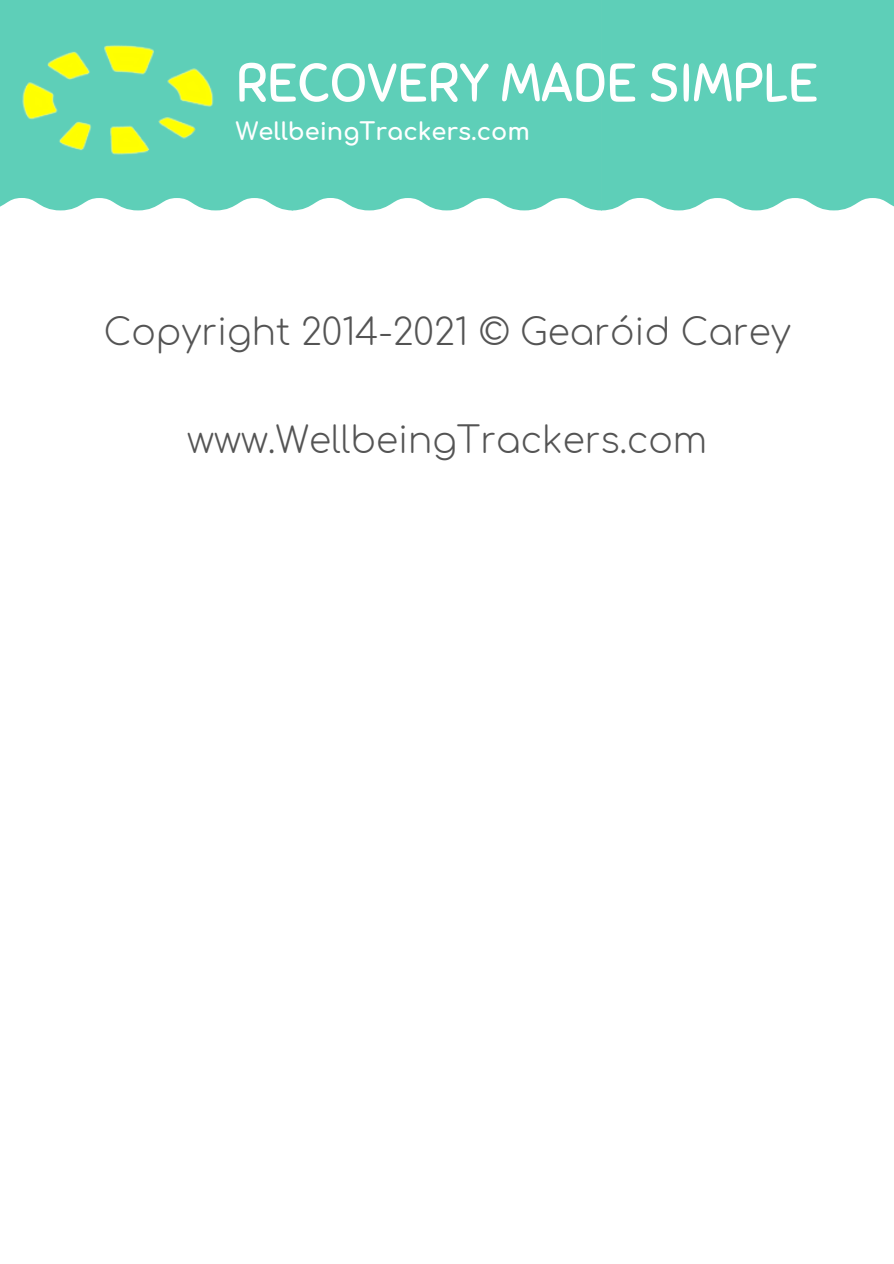
<style>
.page{position:relative;width:894px;height:1264px;background:#fff}
.page>*{position:absolute;margin:0;border:0;box-sizing:border-box;transform-origin:0 0}
.t1{font:54px "Sniglet";color:#fff}
.t2{font:300 36px "Comfortaa";color:#545454}
.t3{font:700 24px "Comfortaa";color:#fff}
</style>
<div class="page">
<div style="left:0;top:0;width:291px;height:210px;background:#5ecfb8"></div>
<div style="left:291px;top:0;width:310px;height:210px;background:#5ecfb8"></div>
<div style="left:601px;top:0;width:292px;height:210px;background:#5ecfb8"></div>
<img style="left:14px;top:38px;width:209px;height:140px">
<p class="t1" style="left:236px;top:50px;width:583px">RECOVERY MADE SIMPLE</p>
<p class="t3" style="left:236px;top:119px;width:295px">WellbeingTrackers.com</p>
<p class="t2" style="left:104px;top:313px;width:688px">Copyright 2014-2021 © Gearóid Carey</p>
<p class="t2" style="left:187px;top:421px;width:521px">www.WellbeingTrackers.com</p>
</div>
